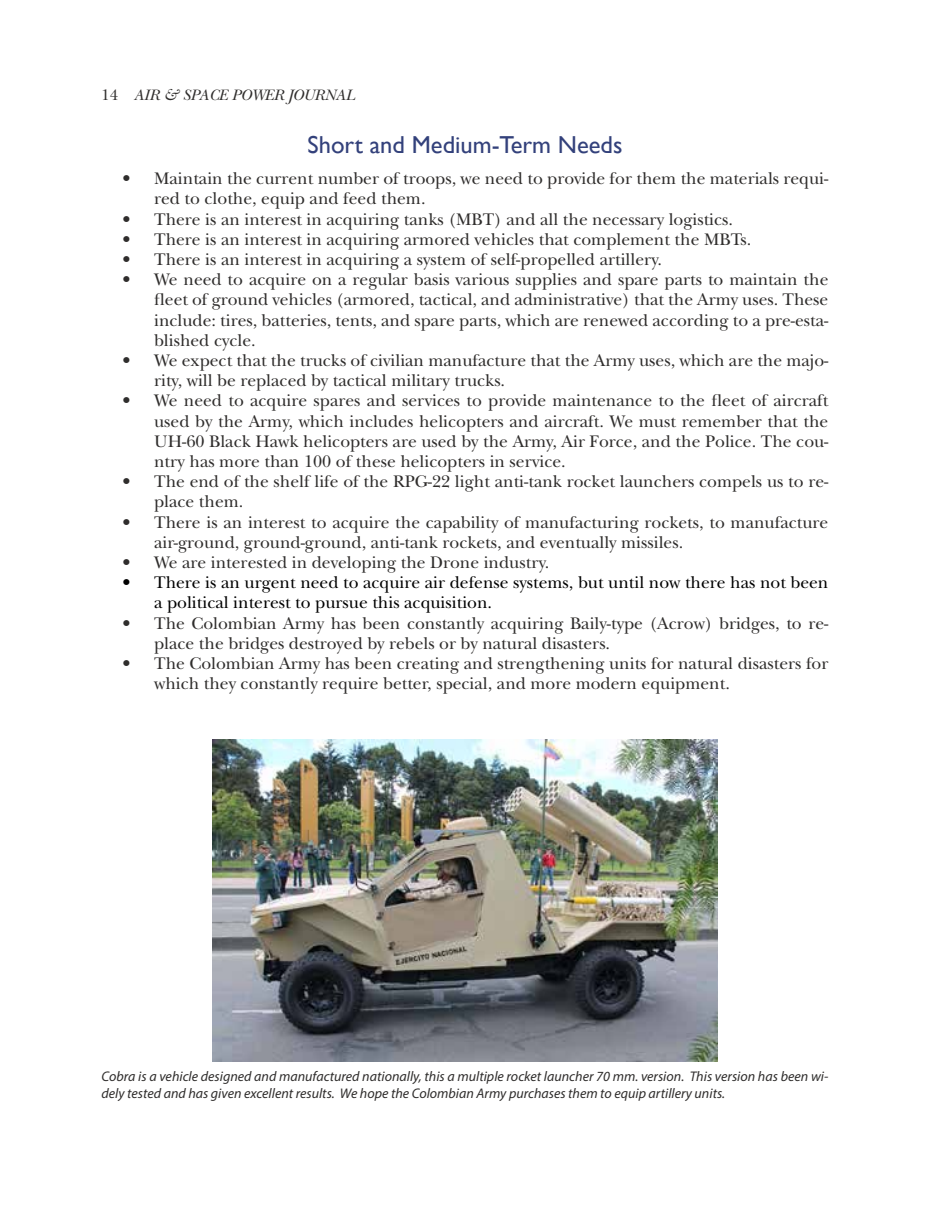
<style>
.page{position:relative;width:930px;height:1229px;background:#fff}
.page>*{position:absolute;margin:0;border:0;box-sizing:border-box;transform-origin:0 0}
.t1{font:24.5px "Gill Sans";color:#33417b}
.t2{font:17.5px/20.1px "New Baskerville Std";color:#2f2d2c}
.t3{font:17.5px/20.1px "New Baskerville Std";color:#000}
.t4{font:italic 15.75px "New Baskerville Std";color:#2f2d2c}
.t5{font:italic 14px/16.6px "Myriad Pro";color:#2f2d2c}
.s1{font-style:normal}
</style>
<div class="page">
<img style="left:212px;top:740px;width:505px;height:321px">
<p class="t4" style="left:102px;top:86px;width:255px"><span class="s1">14</span> AIR &amp; SPACE POWER JOURNAL</p>
<h1 class="t1" style="left:307px;top:131px;width:316px">Short and Medium-Term Needs</h1>
<p class="t2" style="left:154px;top:169px;width:675px;text-indent:-32px">• Maintain the current number of troops, we need to provide for them the materials requi&shy;red to clothe, equip and feed them.</p>
<p class="t2" style="left:122px;top:209px;width:612px">• There is an interest in acquiring tanks (MBT) and all the necessary logistics.</p>
<p class="t2" style="left:122px;top:229px;width:630px">• There is an interest in acquiring armored vehicles that complement the MBTs.</p>
<p class="t2" style="left:122px;top:249px;width:541px">• There is an interest in acquiring a system of self-propelled artillery.</p>
<p class="t2" style="left:154px;top:269px;width:675px;text-align:justify;text-indent:-32px">• We need to acquire on a regular basis various supplies and spare parts to maintain the fleet of ground vehicles (armored, tactical, and administrative) that the Army uses. These include: tires, batteries, tents, and spare parts, which are renewed according to a pre-esta&shy;blished cycle.</p>
<p class="t2" style="left:154px;top:350px;width:675px;text-indent:-32px">• We expect that the trucks of civilian manufacture that the Army uses, which are the majo&shy;rity, will be replaced by tactical military trucks.</p>
<p class="t2" style="left:154px;top:391px;width:675px;text-align:justify;text-indent:-32px">• We need to acquire spares and services to provide maintenance to the fleet of aircraft used by the Army, which includes helicopters and aircraft. We must remember that the UH-60 Black Hawk helicopters are used by the Army, Air Force, and the Police. The cou&shy;ntry has more than 100 of these helicopters in service.</p>
<p class="t2" style="left:154px;top:471px;width:675px;text-indent:-32px">• The end of the shelf life of the RPG-22 light anti-tank rocket launchers compels us to re&shy;place them.</p>
<p class="t2" style="left:154px;top:512px;width:675px;text-indent:-32px">• There is an interest to acquire the capability of manufacturing rockets, to manufacture air-ground, ground-ground, anti-tank rockets, and eventually missiles.</p>
<p class="t2" style="left:122px;top:552px;width:428px">• We are interested in developing the Drone industry.</p>
<p class="t3" style="left:154px;top:572px;width:675px;text-indent:-32px">• There is an urgent need to acquire air defense systems, but until now there has not been a political interest to pursue this acquisition.</p>
<p class="t2" style="left:154px;top:613px;width:675px;text-indent:-32px">• The Colombian Army has been constantly acquiring Baily-type (Acrow) bridges, to re&shy;place the bridges destroyed by rebels or by natural disasters.</p>
<p class="t2" style="left:154px;top:653px;width:675px;text-indent:-32px">• The Colombian Army has been creating and strengthening units for natural disasters for which they constantly require better, special, and more modern equipment.</p>
<p class="t5" style="left:102px;top:1067px;width:728px">Cobra is a vehicle designed and manufactured nationally, this a multiple rocket launcher 70 mm. version. This version has been wi&shy;dely tested and has given excellent results. We hope the Colombian Army purchases them to equip artillery units.</p>
</div>
